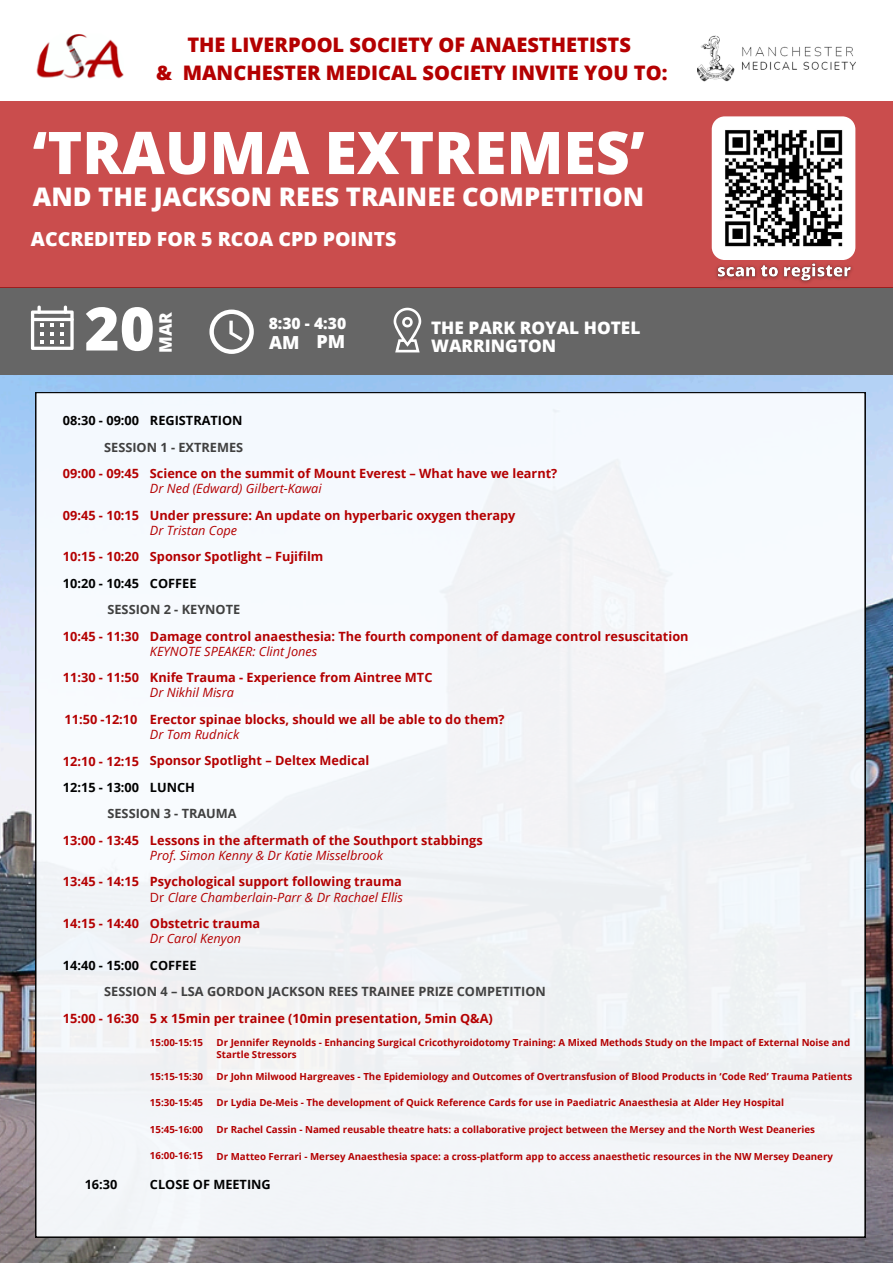
<style>
.page{position:relative;width:893px;height:1263px;background:#fff}
.page>*{position:absolute;margin:0;border:0;box-sizing:border-box;transform-origin:0 0}
.t1{font:800 60px "Open Sans";color:#fff}
.t2{font:800 58.88px "Open Sans";color:#fff}
.t3{font:800 25.65px "Open Sans";color:#fff}
.t4{font:800 20.02px/27.5px "Open Sans";color:#b40001;text-align:center}
.t5{font:800 19.5px "Open Sans";color:#fff}
.t6{font:800 18px "Open Sans";color:#fff}
.t7{font:800 17.25px "Open Sans";color:#fff}
.t8{font:800 15.75px "Open Sans";color:#fff}
.t9{font:700 12.75px "Open Sans";color:#b40001}
.t10{font:italic 12.75px "Open Sans";color:#b40001}
.t11{font:700 12.75px "Open Sans";color:#404040}
.t12{font:700 12.75px "Open Sans";color:#000}
.t13{font:700 9.75px/11.9px "Open Sans";color:#b40001}
.s1{font-style:normal}
</style>
<div class="page">
<img style="left:0;top:375px;width:893px;height:888px">
<div style="left:0;top:288px;width:893px;height:87px;background:#666"></div>
<svg style="left:393px;top:308px;width:28px;height:44px"></svg>
<svg style="left:31px;top:306px;width:43px;height:44px"></svg>
<svg style="left:209px;top:310px;width:45px;height:44px"></svg>
<div style="left:35px;top:392px;width:830px;height:845px;background:#f3f5f8"></div>
<img style="left:36px;top:34px;width:88px;height:45px">
<img style="left:698px;top:35px;width:157px;height:47px">
<div style="left:0;top:101px;width:893px;height:187px;background:#ca4d4d"></div>
<img style="left:712px;top:116px;width:143px;height:144px;border-radius:13px">
<img style="left:711px;top:257px;width:146px;height:31px">
<p class="t4" style="left:156px;top:31px;width:513px">THE LIVERPOOL SOCIETY OF ANAESTHETISTS<br>&amp; MANCHESTER MEDICAL SOCIETY INVITE YOU TO:</p>
<p class="t2" style="left:33px;top:111px;width:613px">‘TRAUMA EXTREMES’</p>
<p class="t3" style="left:33px;top:178px;width:613px">AND THE JACKSON REES TRAINEE COMPETITION</p>
<p class="t5" style="left:31px;top:225px;width:367px">ACCREDITED FOR 5 RCOA CPD POINTS</p>
<h2 class="t1" style="left:84px;top:286px;width:72px">20</h2>
<p class="t7" style="left:153px;top:353px;width:43px;rotate:-90deg">MAR</p>
<h1 class="t8" style="left:269px;top:313px;width:79px">8:30 - 4:30</h1>
<h2 class="t6" style="left:269px;top:329px;width:32px">AM</h2>
<p class="t6" style="left:316px;top:329px;width:30px">PM</p>
<p class="t7" style="left:431px;top:316px;width:211px">THE PARK ROYAL HOTEL</p>
<p class="t7" style="left:431px;top:334px;width:127px">WARRINGTON</p>
<p class="t12" style="left:63px;top:411px;width:78px">08:30 - 09:00</p>
<p class="t12" style="left:150px;top:411px;width:94px">REGISTRATION</p>
<h3 class="t11" style="left:104px;top:438px;width:140px">SESSION 1 - EXTREMES</h3>
<p class="t9" style="left:63px;top:464px;width:78px">09:00 - 09:45</p>
<p class="t9" style="left:150px;top:464px;width:409px">Science on the summit of Mount Everest – What have we learnt?</p>
<h3 class="t10" style="left:150px;top:480px;width:173px">Dr Ned (Edward) Gilbert-Kawai</h3>
<h3 class="t9" style="left:63px;top:506px;width:78px">09:45 - 10:15</h3>
<p class="t9" style="left:150px;top:506px;width:367px">Under pressure: An update on hyperbaric oxygen therapy</p>
<h3 class="t10" style="left:150px;top:521px;width:89px">Dr Tristan Cope</h3>
<p class="t9" style="left:63px;top:548px;width:78px">10:15 - 10:20</p>
<p class="t9" style="left:150px;top:548px;width:175px">Sponsor Spotlight – Fujifilm</p>
<p class="t12" style="left:63px;top:574px;width:78px">10:20 - 10:45</p>
<p class="t12" style="left:150px;top:574px;width:48px">COFFEE</p>
<p class="t11" style="left:107px;top:600px;width:134px">SESSION 2 - KEYNOTE</p>
<p class="t9" style="left:63px;top:627px;width:78px">10:45 - 11:30</p>
<p class="t9" style="left:150px;top:627px;width:540px">Damage control anaesthesia: The fourth component of damage control resuscitation</p>
<p class="t10" style="left:150px;top:642px;width:169px">KEYNOTE SPEAKER: Clint Jones</p>
<p class="t9" style="left:63px;top:669px;width:78px">11:30 - 11:50</p>
<p class="t9" style="left:150px;top:669px;width:284px">Knife Trauma - Experience from Aintree MTC</p>
<p class="t10" style="left:150px;top:684px;width:85px">Dr Nikhil Misra</p>
<p class="t9" style="left:65px;top:710px;width:74px">11:50 -12:10</p>
<p class="t9" style="left:150px;top:710px;width:356px">Erector spinae blocks, should we all be able to do them?</p>
<p class="t10" style="left:150px;top:725px;width:91px">Dr Tom Rudnick</p>
<p class="t9" style="left:63px;top:752px;width:78px">12:10 - 12:15</p>
<p class="t9" style="left:150px;top:752px;width:221px">Sponsor Spotlight – Deltex Medical</p>
<p class="t12" style="left:63px;top:778px;width:78px">12:15 - 13:00</p>
<p class="t12" style="left:150px;top:778px;width:47px">LUNCH</p>
<p class="t11" style="left:107px;top:805px;width:131px">SESSION 3 - TRAUMA</p>
<p class="t9" style="left:63px;top:831px;width:78px">13:00 - 13:45</p>
<p class="t9" style="left:150px;top:831px;width:334px">Lessons in the aftermath of the Southport stabbings</p>
<p class="t10" style="left:150px;top:846px;width:234px">Prof. Simon Kenny &amp; Dr Katie Misselbrook</p>
<p class="t9" style="left:63px;top:873px;width:78px">13:45 - 14:15</p>
<p class="t9" style="left:150px;top:873px;width:253px">Psychological support following trauma</p>
<p class="t10" style="left:150px;top:888px;width:254px"><span class="s1">Dr</span> Clare Chamberlain-Parr &amp; Dr Rachael Ellis</p>
<p class="t9" style="left:63px;top:914px;width:78px">14:15 - 14:40</p>
<p class="t9" style="left:150px;top:914px;width:112px">Obstetric trauma</p>
<p class="t10" style="left:150px;top:930px;width:93px">Dr Carol Kenyon</p>
<p class="t12" style="left:63px;top:956px;width:78px">14:40 - 15:00</p>
<p class="t12" style="left:150px;top:956px;width:48px">COFFEE</p>
<p class="t11" style="left:104px;top:982px;width:443px">SESSION 4 – LSA GORDON JACKSON REES TRAINEE PRIZE COMPETITION</p>
<p class="t9" style="left:63px;top:1009px;width:78px">15:00 - 16:30</p>
<p class="t9" style="left:150px;top:1009px;width:344px">5 x 15min per trainee (10min presentation, 5min Q&amp;A)</p>
<p class="t13" style="left:150px;top:1036px;width:55px">15:00-15:15</p>
<p class="t13" style="left:216px;top:1036px;width:635px">Dr Jennifer Reynolds - Enhancing Surgical Cricothyroidotomy Training: A Mixed Methods Study on the Impact of External Noise and<br>Startle Stressors</p>
<p class="t13" style="left:150px;top:1070px;width:55px">15:15-15:30</p>
<p class="t13" style="left:216px;top:1070px;width:637px">Dr John Milwood Hargreaves - The Epidemiology and Outcomes of Overtransfusion of Blood Products in ‘Code Red’ Trauma Patients</p>
<p class="t13" style="left:150px;top:1097px;width:55px">15:30-15:45</p>
<p class="t13" style="left:216px;top:1097px;width:569px">Dr Lydia De-Meis - The development of Quick Reference Cards for use in Paediatric Anaesthesia at Alder Hey Hospital</p>
<p class="t13" style="left:150px;top:1123px;width:55px">15:45-16:00</p>
<p class="t13" style="left:216px;top:1123px;width:600px">Dr Rachel Cassin - Named reusable theatre hats: a collaborative project between the Mersey and the North West Deaneries</p>
<p class="t13" style="left:150px;top:1149px;width:55px">16:00-16:15</p>
<p class="t13" style="left:216px;top:1150px;width:618px">Dr Matteo Ferrari - Mersey Anaesthesia space: a cross-platform app to access anaesthetic resources in the NW Mersey Deanery</p>
<p class="t12" style="left:85px;top:1175px;width:34px">16:30</p>
<p class="t12" style="left:150px;top:1175px;width:122px">CLOSE OF MEETING</p>
</div>
